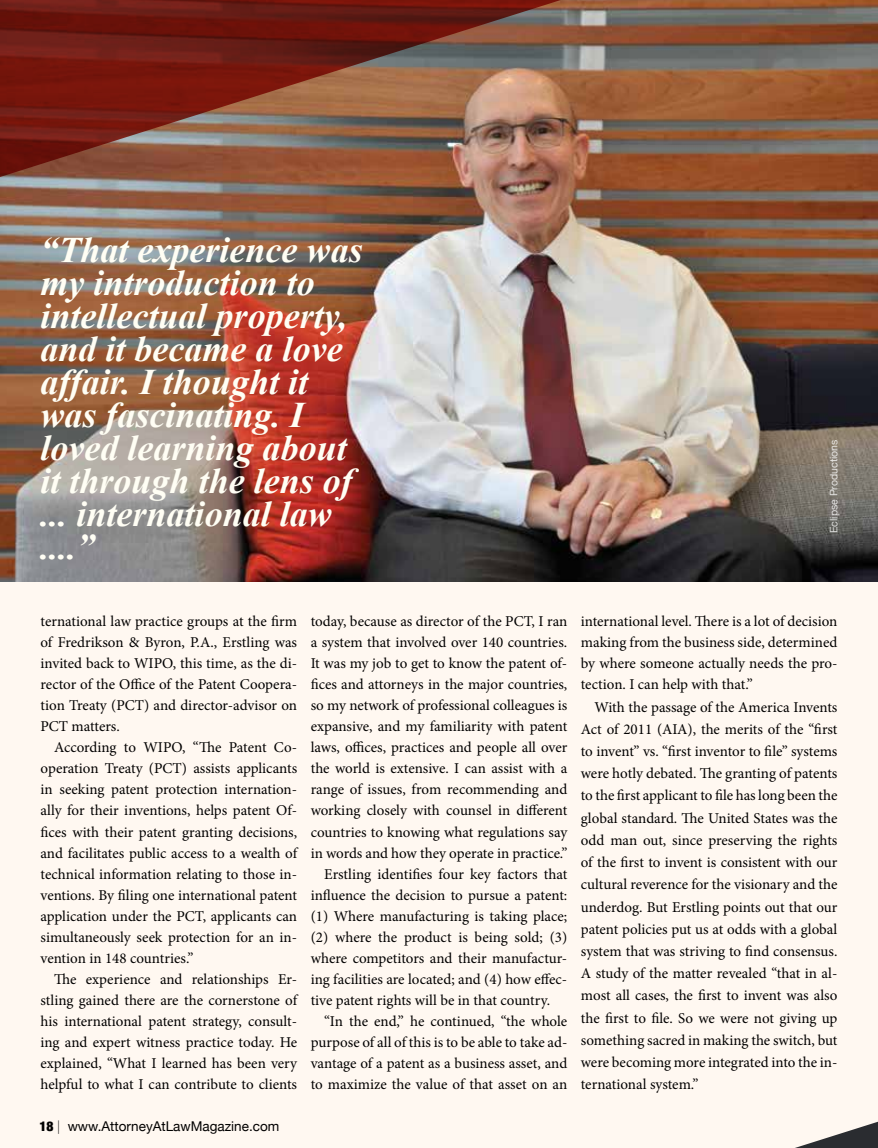
<style>
.page{position:relative;width:878px;height:1148px;background:#fff8f1}
.page>*{position:absolute;margin:0;border:0;box-sizing:border-box;transform-origin:0 0}
.t1{font:italic 700 36px/33px "Times New Roman";color:#fffef4}
.t2{font:15px/21px "Minion Pro";color:#000;text-align:justify}
.t3{font:13.5px "Helvetica Neue";color:#000}
.t4{font:10.5px "Helvetica Neue";color:#fff}
.s1{font-weight:900;font-stretch:condensed}
.s2{font-weight:100}
</style>
<div class="page">
<svg style="left:795px;top:1122px;width:82px;height:26px"></svg>
<img style="left:0;top:196px;width:878px;height:385px">
<img style="left:0;top:0;width:878px;height:196px">
<h1 class="t1" style="left:40px;top:232px;width:323px">“That experience was my introduction to intellectual property, and it became a love affair. I thought it was fascinating. I loved learning about it through the lens of ... international law ....”</h1>
<p class="t4" style="left:826px;top:533px;width:95px;rotate:-90deg">Eclipse Productions</p>
<p class="t2" style="left:40px;top:611px;width:258px">ternational law practice groups at the firm of Fredrikson &amp; Byron, P.A., Erstling was invited back to WIPO, this time, as the di&shy;rector of the Office of the Patent Coopera&shy;tion Treaty (PCT) and director-advisor on PCT matters.</p>
<p class="t2" style="left:40px;top:737px;width:258px;text-indent:14px">According to WIPO, “The Patent Co&shy;operation Treaty (PCT) assists applicants in seeking patent protection internation&shy;ally for their inventions, helps patent Of&shy;fices with their patent granting decisions, and facilitates public access to a wealth of technical information relating to those in&shy;ventions. By filing one international patent application under the PCT, applicants can simultaneously seek protection for an in&shy;vention in 148 countries.”</p>
<p class="t2" style="left:40px;top:968px;width:258px;text-indent:14px">The experience and relationships Er&shy;stling gained there are the cornerstone of his international patent strategy, consult&shy;ing and expert witness practice today. He explained, “What I learned has been very helpful to what I can contribute to clients</p>
<p class="t3" style="left:39px;top:1116px;width:241px"><span class="s1">18</span> <span class="s2">|</span> www.AttorneyAtLawMagazine.com</p>
<p class="t2" style="left:310px;top:611px;width:258px">today, because as director of the PCT, I ran</p>
<p class="t2" style="left:310px;top:632px;width:258px">a system that involved over 140 countries.</p>
<p class="t2" style="left:310px;top:653px;width:258px">It was my job to get to know the patent of-</p>
<p class="t2" style="left:310px;top:674px;width:258px">fices and attorneys in the major countries,</p>
<p class="t2" style="left:310px;top:695px;width:258px">so my network of professional colleagues is</p>
<p class="t2" style="left:310px;top:716px;width:258px">expansive, and my familiarity with patent</p>
<p class="t2" style="left:310px;top:737px;width:258px">laws, offices, practices and people all over</p>
<p class="t2" style="left:310px;top:758px;width:258px">the world is extensive. I can assist with a</p>
<p class="t2" style="left:310px;top:779px;width:258px">range of issues, from recommending and</p>
<p class="t2" style="left:310px;top:800px;width:258px">working closely with counsel in different</p>
<p class="t2" style="left:310px;top:821px;width:258px">countries to knowing what regulations say</p>
<p class="t2" style="left:310px;top:842px;width:258px">in words and how they operate in practice.”</p>
<p class="t2" style="left:324px;top:863px;width:245px">Erstling identifies four key factors that</p>
<p class="t2" style="left:310px;top:884px;width:258px">influence the decision to pursue a patent:</p>
<p class="t2" style="left:310px;top:905px;width:258px">(1) Where manufacturing is taking place;</p>
<p class="t2" style="left:310px;top:926px;width:258px">(2) where the product is being sold; (3)</p>
<p class="t2" style="left:310px;top:947px;width:258px">where competitors and their manufactur-</p>
<p class="t2" style="left:310px;top:968px;width:258px">ing facilities are located; and (4) how effec-</p>
<p class="t2" style="left:310px;top:989px;width:241px">tive patent rights will be in that country.</p>
<p class="t2" style="left:324px;top:1010px;width:245px">“In the end,” he continued, “the whole</p>
<p class="t2" style="left:310px;top:1031px;width:258px">purpose of all of this is to be able to take ad-</p>
<p class="t2" style="left:310px;top:1052px;width:258px">vantage of a patent as a business asset, and</p>
<p class="t2" style="left:310px;top:1073px;width:258px">to maximize the value of that asset on an</p>
<p class="t2" style="left:580px;top:611px;width:258px">international level. There is a lot of decision making from the business side, determined by where someone actually needs the pro&shy;tection. I can help with that.”</p>
<p class="t2" style="left:580px;top:696px;width:258px;line-height:22.2px;text-indent:14px">With the passage of the America Invents Act of 2011 (AIA), the merits of the “first to invent” vs. “first inventor to file” systems were hotly debated. The granting of patents to the first applicant to file has long been the global standard. The United States was the odd man out, since preserving the rights of the first to invent is consistent with our cultural reverence for the visionary and the underdog. But Erstling points out that our patent policies put us at odds with a global system that was striving to find consensus.<br>A study of the matter revealed “that in al&shy;most all cases, the first to invent was also the first to file. So we were not giving up something sacred in making the switch, but were becoming more integrated into the in&shy;ternational system.”</p>
</div>
